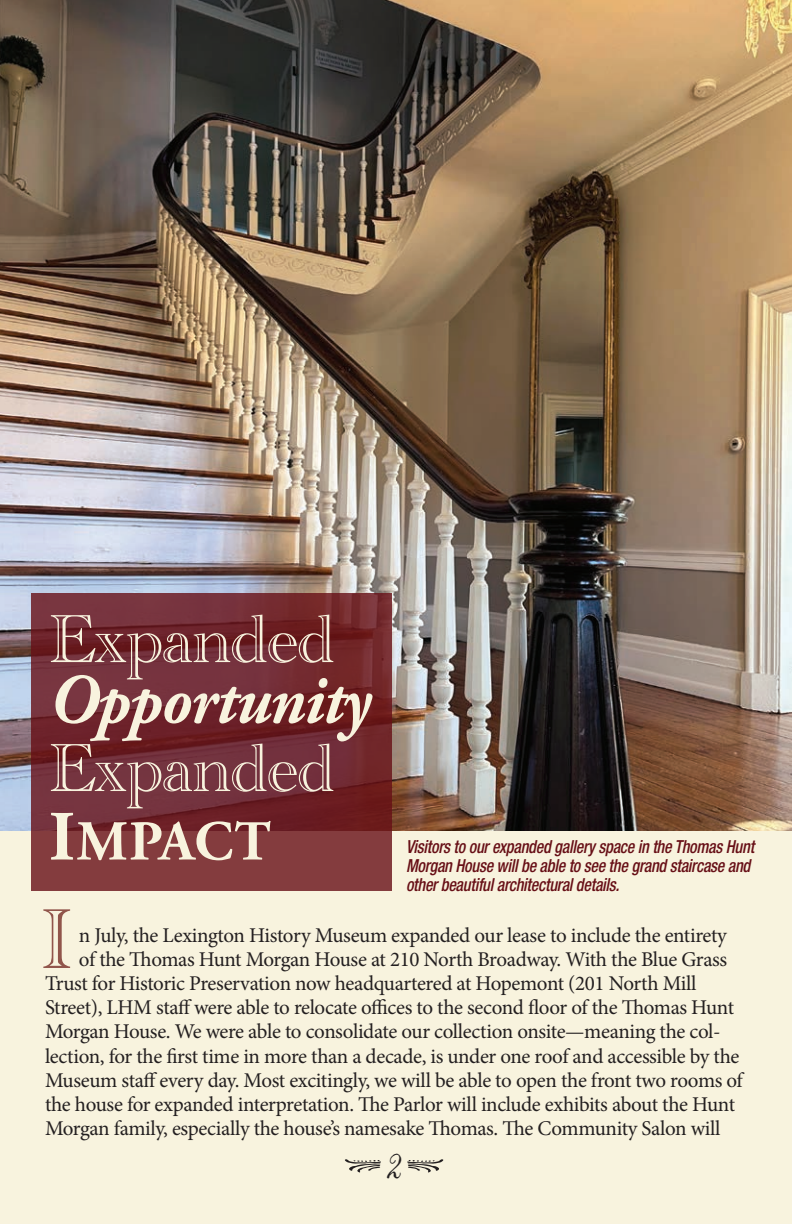
<style>
.page{position:relative;width:792px;height:1224px;background:#f8f3de}
.page>*{position:absolute;margin:0;border:0;box-sizing:border-box;transform-origin:0 0}
.t1{font:88px "Academy Engraved Let Plain";color:#91554b}
.t2{font:70.4px "Academy Engraved Let Plain";letter-spacing:-.02em;color:#f8f3de}
.t3{font:italic 700 70.4px "Adobe Garamond Pro";letter-spacing:-.02em;color:#f8f3de;scale:.93 1}
.t4{font:56.4px "Adobe Garamond Pro Bold SC800";letter-spacing:.015em;color:#f8f3de}
.t5{font:italic 48px "Natura";color:#231f20}
.t6{font:21px "Minion Pro";letter-spacing:-.02em;color:#231f20}
.t7{font:italic 500 condensed 18px/19px "Helvetica Neue LT Std";letter-spacing:-.015em;color:#670f16;scale:.9 1}
.s1{font-size:70.4px}
</style>
<div class="page">
<svg style="left:345px;top:1159px;width:36px;height:14px"></svg>
<svg style="left:407px;top:1159px;width:36px;height:14px"></svg>
<img style="left:0;top:0;width:792px;height:830px">
<svg style="left:31px;top:593px;width:361px;height:298px;background:#742c33"></svg>
<h2 class="t2" style="left:49px;top:587px;width:287px">Expanded</h2>
<h2 class="t3" style="left:49px;top:660px;width:347px">Opportunity</h2>
<h2 class="t2" style="left:49px;top:716px;width:287px">Expanded</h2>
<h3 class="t4" style="left:49px;top:809px;width:223px"><span class="s1">I</span>MPACT</h3>
<p class="t7" style="left:406px;top:837px;width:388px">Visitors to our expanded gallery space in the Thomas Hunt<br>Morgan House will be able to see the grand staircase and other beautiful architectural details.</p>
<h1 class="t1" style="left:41px;top:874px;width:33px">I</h1>
<p class="t6" style="left:79px;top:922px;width:649px">n July, the Lexington History Museum expanded our lease to include the entirety</p>
<p class="t6" style="left:79px;top:946px;width:650px">of the Thomas Hunt Morgan House at 210 North Broadway. With the Blue Grass</p>
<p class="t6" style="left:45px;top:970px;width:653px">Trust for Historic Preservation now headquartered at Hopemont (201 North Mill</p>
<p class="t6" style="left:45px;top:994px;width:691px">Street), LHM staff were able to relocate offices to the second floor of the Thomas Hunt</p>
<p class="t6" style="left:45px;top:1018px;width:677px">Morgan House. We were able to consolidate our collection onsite—meaning the col-</p>
<p class="t6" style="left:45px;top:1042px;width:696px">lection, for the first time in more than a decade, is under one roof and accessible by the</p>
<p class="t6" style="left:45px;top:1066px;width:699px">Museum staff every day. Most excitingly, we will be able to open the front two rooms of</p>
<p class="t6" style="left:45px;top:1090px;width:692px">the house for expanded interpretation. The Parlor will include exhibits about the Hunt</p>
<p class="t6" style="left:45px;top:1114px;width:677px">Morgan family, especially the house’s namesake Thomas. The Community Salon will</p>
<h3 class="t5" style="left:384px;top:1134px;width:21px">2</h3>
</div>
